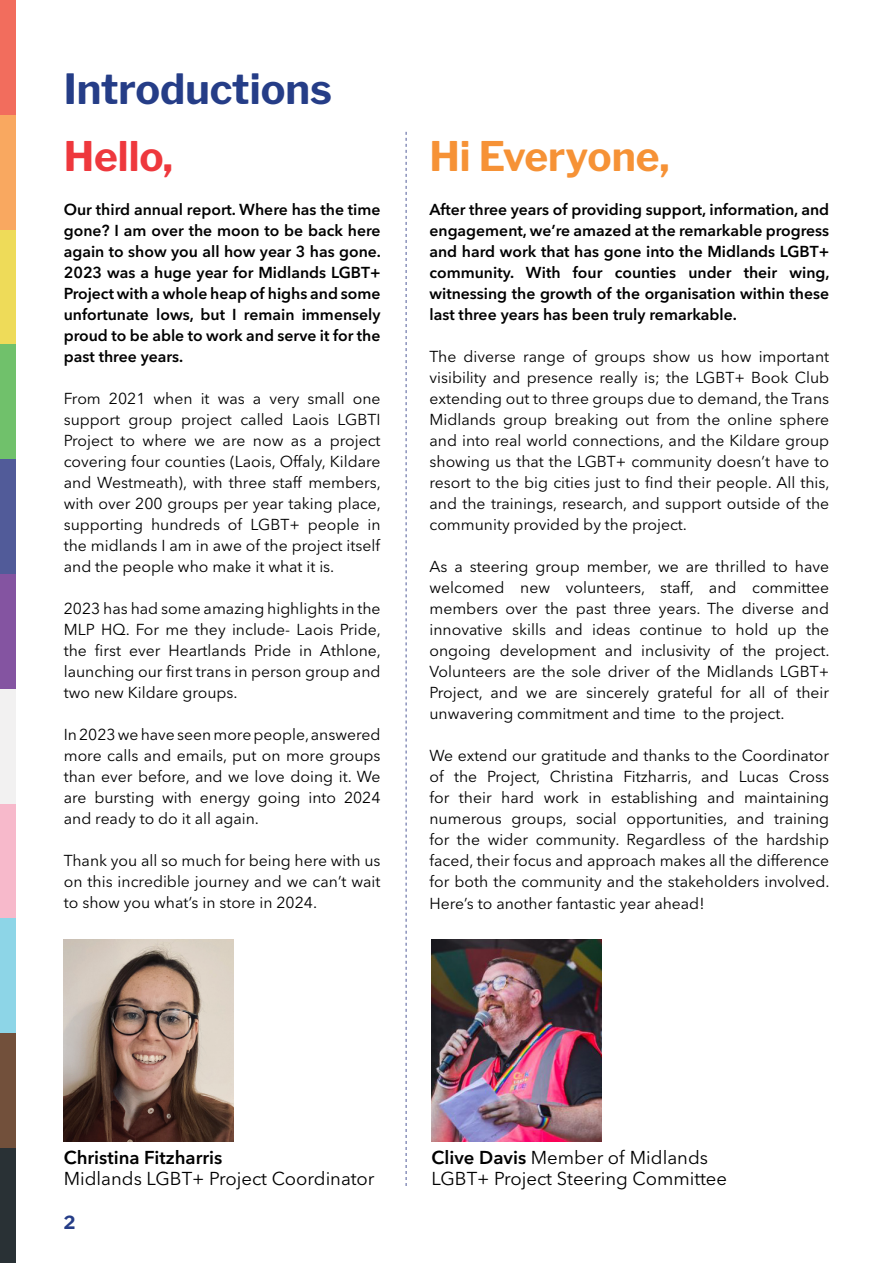
<style>
.page{position:relative;width:893px;height:1263px;background:#fff}
.page>*{position:absolute;margin:0;border:0;box-sizing:border-box;transform-origin:0 0}
.t1{font:100 41.25px "Libre Franklin";color:#253d87}
.t2{font:100 40.5px "Libre Franklin";color:#f69236}
.t3{font:100 40.5px "Libre Franklin";color:#ee383d}
.Body{font:18.6px/21px "Avenir Next LT Pro";color:#000}
.t4{font:600 18.6px "Avenir Next LT Pro";color:#000}
.t5{font:100 18px "Libre Franklin";color:#253d87}
.Body-2{font:15.75px/21px "Avenir Next LT Pro";color:#000;text-align:justify}
.Body_Bold{font:600 15.75px/21px "Avenir Next LT Pro";color:#000;text-align:justify}
.s1{font-weight:600}
</style>
<div class="page">
<svg style="left:406px;top:132px;width:1px;height:1054px"></svg>
<img style="left:64px;top:940px;width:169px;height:202px">
<img style="left:431px;top:940px;width:170px;height:202px">
<div style="left:0;top:0;width:16px;height:115px;background:#f26d5d"></div>
<div style="left:0;top:115px;width:16px;height:115px;background:#f9a860"></div>
<div style="left:0;top:230px;width:16px;height:114px;background:#eedb59"></div>
<div style="left:0;top:344px;width:16px;height:115px;background:#70c16b"></div>
<div style="left:0;top:459px;width:16px;height:115px;background:#515b99"></div>
<div style="left:0;top:574px;width:16px;height:115px;background:#8454a1"></div>
<div style="left:0;top:689px;width:16px;height:115px;background:#f2f1f1"></div>
<div style="left:0;top:804px;width:16px;height:114px;background:#f7b9cb"></div>
<div style="left:0;top:918px;width:16px;height:115px;background:#8dd5e7"></div>
<div style="left:0;top:1033px;width:16px;height:115px;background:#72503b"></div>
<div style="left:0;top:1148px;width:16px;height:115px;background:#293135"></div>
<p class="t1" style="left:64px;top:56px;width:270px">Introductions</p>
<p class="t3" style="left:64px;top:124px;width:111px">Hello,</p>
<p class="Body_Bold" style="left:64px;top:199px;width:319px">Our third annual report. Where has the time gone? I am over the moon to be back here again to show you all how year 3 has gone.<br>2023 was a huge year for Midlands LGBT+ Project with a whole heap of highs and some unfortunate lows, but I remain immensely proud to be able to work and serve it for the past three years.</p>
<p class="Body-2" style="left:64px;top:388px;width:319px">From 2021 when it was a very small one support group project called Laois LGBTI Project to where we are now as a project covering four counties (Laois, Offaly, Kildare and Westmeath), with three staff members, with over 200 groups per year taking place, supporting hundreds of LGBT+ people in the midlands I am in awe of the project itself and the people who make it what it is.</p>
<p class="Body-2" style="left:64px;top:598px;width:319px">2023 has had some amazing highlights in the MLP HQ. For me they include- Laois Pride, the first ever Heartlands Pride in Athlone, launching our first trans in person group and two new Kildare groups.</p>
<p class="Body-2" style="left:64px;top:724px;width:318px">In 2023 we have seen more people, answered more calls and emails, put on more groups than ever before, and we love doing it. We are bursting with energy going into 2024 and ready to do it all again.</p>
<p class="Body-2" style="left:64px;top:850px;width:318px">Thank you all so much for being here with us on this incredible journey and we can’t wait to show you what’s in store in 2024.</p>
<p class="t2" style="left:429px;top:124px;width:242px">Hi Everyone,</p>
<p class="Body_Bold" style="left:429px;top:199px;width:402px">After three years of providing support, information, and engagement, we’re amazed at the remarkable progress and hard work that has gone into the Midlands LGBT+ community. With four counties under their wing, witnessing the growth of the organisation within these last three years has been truly remarkable.</p>
<p class="Body-2" style="left:429px;top:346px;width:402px">The diverse range of groups show us how important visibility and presence really is; the LGBT+ Book Club extending out to three groups due to demand, the Trans Midlands group breaking out from the online sphere and into real world connections, and the Kildare group showing us that the LGBT+ community doesn’t have to resort to the big cities just to find their people. All this, and the trainings, research, and support outside of the community provided by the project.</p>
<p class="Body-2" style="left:429px;top:556px;width:402px">As a steering group member, we are thrilled to have welcomed new volunteers, staff, and committee members over the past three years. The diverse and innovative skills and ideas continue to hold up the ongoing development and inclusivity of the project.<br>Volunteers are the sole driver of the Midlands LGBT+ Project, and we are sincerely grateful for all of their unwavering commitment and time to the project.</p>
<p class="Body-2" style="left:429px;top:745px;width:402px">We extend our gratitude and thanks to the Coordinator of the Project, Christina Fitzharris, and Lucas Cross for their hard work in establishing and maintaining numerous groups, social opportunities, and training for the wider community. Regardless of the hardship faced, their focus and approach makes all the difference for both the community and the stakeholders involved.<br>Here’s to another fantastic year ahead!</p>
<p class="t4" style="left:64px;top:1147px;width:160px">Christina Fitzharris</p>
<p class="Body" style="left:64px;top:1168px;width:312px">Midlands LGBT+ Project Coordinator</p>
<p class="t5" style="left:64px;top:1209px;width:13px">2</p>
<p class="Body" style="left:432px;top:1147px;width:297px"><span class="s1">Clive Davis</span> Member of Midlands<br>LGBT+ Project Steering Committee</p>
</div>
